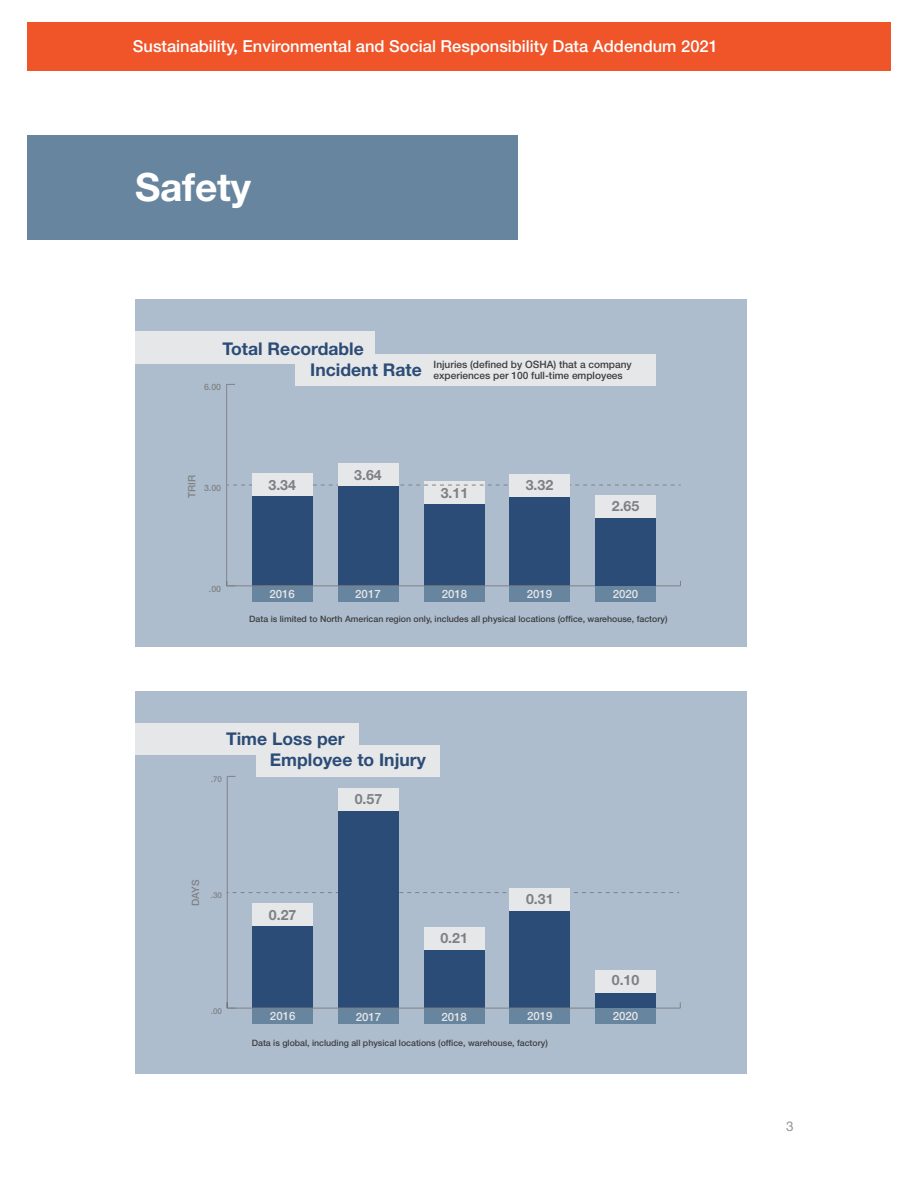
<style>
.page{position:relative;width:918px;height:1188px;background:#fff}
.page>*{position:absolute;margin:0;border:0;box-sizing:border-box;transform-origin:0 0}
.title_case_header{font:700 39px "Helvetica Neue LT Std";letter-spacing:-.005em;color:#fff}
.t1{font:700 17.55px/21px "Helvetica Neue LT Std";color:#2b4c76}
.t2{font:500 16.5px "Helvetica Neue LT Std";color:#fff}
.t3{font:700 14.1px "Helvetica Neue LT Std";color:#7e8083}
.t4{font:13.5px "Helvetica Neue LT Std";color:#939598}
.t5{font:500 11.55px "Helvetica Neue LT Std";color:#e6e7e9}
.t6{font:500 10.2px/11.4px "Helvetica Neue LT Std";color:#3e3e3f}
.t7{font:500 10.2px "Helvetica Neue LT Std";color:#808285}
.t8{font:500 8.7px "Helvetica Neue LT Std";color:#3e3e3f}
.t9{font:500 8.7px "Helvetica Neue LT Std";color:#808285}
.t10{font:500 8.1px "Helvetica Neue LT Std";color:#808285}
</style>
<div class="page">
<div style="left:27px;top:22px;width:864px;height:48px;background:#f05429"></div>
<div style="left:27px;top:135px;width:490px;height:105px;background:#68859f"></div>
<div style="left:135px;top:299px;width:611px;height:348px;background:#adbdce"></div>
<div style="left:424px;top:481px;width:61px;height:120px;background:#2b4c76"></div>
<div style="left:424px;top:481px;width:61px;height:23px;background:#e6e7e9"></div>
<div style="left:424px;top:586px;width:61px;height:15px;background:#68859f"></div>
<svg style="left:227px;top:485px;width:454px;height:1px"></svg>
<div style="left:509px;top:474px;width:61px;height:127px;background:#2b4c76"></div>
<div style="left:509px;top:474px;width:61px;height:23px;background:#e6e7e9"></div>
<div style="left:509px;top:586px;width:61px;height:15px;background:#68859f"></div>
<div style="left:338px;top:464px;width:61px;height:137px;background:#2b4c76"></div>
<div style="left:338px;top:586px;width:61px;height:15px;background:#68859f"></div>
<div style="left:338px;top:463px;width:61px;height:23px;background:#e6e7e9"></div>
<div style="left:252px;top:473px;width:61px;height:128px;background:#2b4c76"></div>
<div style="left:252px;top:473px;width:61px;height:23px;background:#e6e7e9"></div>
<div style="left:252px;top:586px;width:61px;height:15px;background:#68859f"></div>
<hr style="left:227px;top:586px;width:453px;height:1px;background:#808285">
<hr style="left:226px;top:384px;width:1px;height:202px;background:#808285">
<svg style="left:226px;top:581px;width:9px;height:6px"></svg>
<div style="left:135px;top:331px;width:239px;height:33px;background:#e6e7e9"></div>
<div style="left:295px;top:354px;width:361px;height:31px;background:#e6e7e9"></div>
<div style="left:595px;top:497px;width:61px;height:104px;background:#2b4c76"></div>
<div style="left:595px;top:496px;width:61px;height:22px;background:#e6e7e9"></div>
<div style="left:595px;top:586px;width:61px;height:15px;background:#68859f"></div>
<div style="left:135px;top:691px;width:611px;height:383px;background:#adbdce"></div>
<svg style="left:228px;top:892px;width:451px;height:1px"></svg>
<div style="left:509px;top:888px;width:61px;height:133px;background:#2b4c76"></div>
<div style="left:509px;top:888px;width:61px;height:23px;background:#e6e7e9"></div>
<div style="left:509px;top:1009px;width:61px;height:15px;background:#68859f"></div>
<div style="left:424px;top:927px;width:61px;height:97px;background:#2b4c76"></div>
<div style="left:424px;top:927px;width:61px;height:22px;background:#e6e7e9"></div>
<div style="left:424px;top:1008px;width:61px;height:16px;background:#68859f"></div>
<div style="left:338px;top:788px;width:61px;height:233px;background:#2b4c76"></div>
<div style="left:338px;top:1008px;width:61px;height:16px;background:#68859f"></div>
<div style="left:338px;top:788px;width:61px;height:23px;background:#e6e7e9"></div>
<div style="left:253px;top:904px;width:60px;height:120px;background:#2b4c76"></div>
<div style="left:252px;top:904px;width:61px;height:22px;background:#e6e7e9"></div>
<div style="left:252px;top:1008px;width:61px;height:16px;background:#68859f"></div>
<hr style="left:227px;top:1008px;width:453px;height:1px;background:#808285">
<hr style="left:227px;top:776px;width:1px;height:232px;background:#808285">
<svg style="left:227px;top:1003px;width:9px;height:6px"></svg>
<div style="left:135px;top:723px;width:224px;height:32px;background:#e6e7e9"></div>
<div style="left:256px;top:745px;width:183px;height:31px;background:#e6e7e9"></div>
<div style="left:595px;top:971px;width:61px;height:53px;background:#2b4c76"></div>
<div style="left:595px;top:970px;width:61px;height:23px;background:#e6e7e9"></div>
<div style="left:595px;top:1008px;width:61px;height:16px;background:#68859f"></div>
<p class="t2" style="left:133px;top:37px;width:587px">Sustainability, Environmental and Social Responsibility Data Addendum 2021</p>
<p class="title_case_header" style="left:135px;top:163px;width:118px">Safety</p>
<p class="t1" style="left:310px;top:337px;width:113px;text-indent:-88px">Total Recordable<br>Incident Rate</p>
<p class="t9" style="left:204px;top:382px;width:19px">6.00</p>
<p class="t6" style="left:434px;top:359px;width:200px">Injuries (defined by OSHA) that a company experiences per 100 full-time employees</p>
<p class="t7" style="left:186px;top:498px;width:25px;rotate:-90deg">TRIR</p>
<p class="t9" style="left:204px;top:483px;width:19px">3.00</p>
<p class="t9" style="left:209px;top:584px;width:14px">.00</p>
<p class="t3" style="left:268px;top:476px;width:29px">3.34</p>
<p class="t5" style="left:270px;top:587px;width:27px">2016</p>
<p class="t3" style="left:354px;top:466px;width:29px">3.64</p>
<p class="t5" style="left:355px;top:587px;width:27px">2017</p>
<p class="t3" style="left:441px;top:484px;width:29px">3.11</p>
<p class="t5" style="left:442px;top:587px;width:27px">2018</p>
<p class="t3" style="left:526px;top:476px;width:29px">3.32</p>
<p class="t5" style="left:527px;top:587px;width:27px">2019</p>
<p class="t3" style="left:612px;top:498px;width:29px">2.65</p>
<p class="t5" style="left:613px;top:587px;width:27px">2020</p>
<p class="t8" style="left:249px;top:613px;width:420px">Data is limited to North American region only, includes all physical locations (office, warehouse, factory)</p>
<p class="t1" style="left:270px;top:728px;width:157px;text-indent:-44px">Time Loss per<br>Employee to Injury</p>
<p class="t10" style="left:211px;top:775px;width:13px">.70</p>
<p class="t7" style="left:189px;top:906px;width:28px;rotate:-90deg">DAYS</p>
<p class="t10" style="left:211px;top:890px;width:13px">.30</p>
<p class="t10" style="left:211px;top:1006px;width:13px">.00</p>
<p class="t3" style="left:269px;top:907px;width:29px">0.27</p>
<p class="t5" style="left:270px;top:1009px;width:27px">2016</p>
<p class="t3" style="left:355px;top:790px;width:29px">0.57</p>
<p class="t3" style="left:440px;top:929px;width:29px">0.21</p>
<p class="t5" style="left:356px;top:1010px;width:27px">2017</p>
<p class="t5" style="left:441px;top:1010px;width:27px">2018</p>
<p class="t3" style="left:526px;top:890px;width:29px">0.31</p>
<p class="t5" style="left:527px;top:1009px;width:27px">2019</p>
<p class="t8" style="left:252px;top:1038px;width:298px">Data is global, including all physical locations (office, warehouse, factory)</p>
<p class="t3" style="left:612px;top:972px;width:29px">0.10</p>
<p class="t5" style="left:613px;top:1009px;width:27px">2020</p>
<p class="t4" style="left:786px;top:1118px;width:9px">3</p>
</div>
